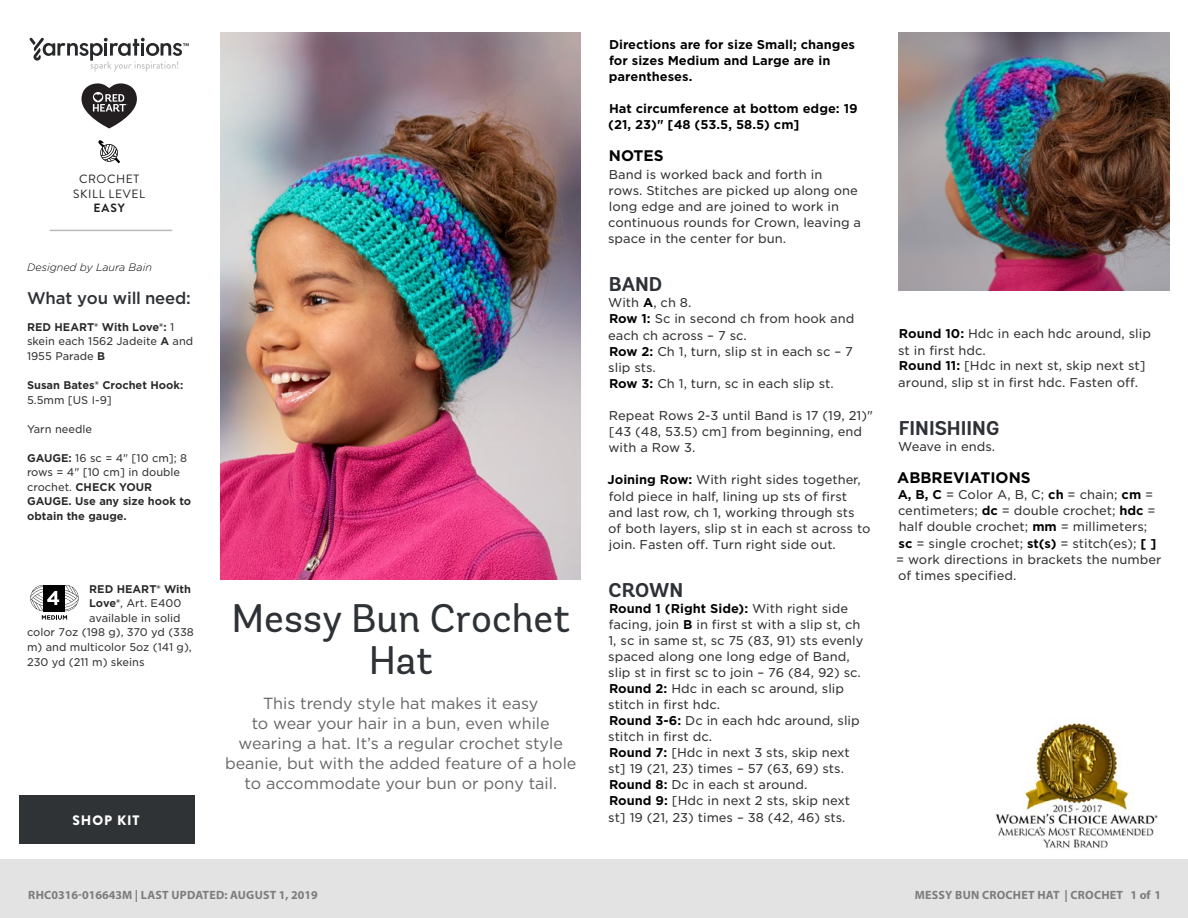
<style>
.page{position:relative;width:1188px;height:918px;background:#fff}
.page>*{position:absolute;margin:0;border:0;box-sizing:border-box;transform-origin:0 0}
.t1{font:39.9px/42.2px "Andes Rounded";color:#2e3236;text-align:center}
.t2{font:700 19.95px "Andes Rounded";color:#2e3236}
.t3{font:500 16.8px "Gotham";letter-spacing:-.01em;color:#2e3236}
.t4{font:16.05px/20px "Gotham";color:#636466;text-align:center}
.t5{font:700 15.3px "Gotham";color:#000}
.t6{font:900 13.65px "Brandon Grotesque";letter-spacing:.065em;color:#fff}
.t7{font:12.3px/16px "Gotham S Sm";color:#333334}
.t8{font:700 12.3px/16px "Gotham S Sm";color:#000}
.t9{font:700 12px "Myriad Pro";letter-spacing:.02em;color:#7d7d7d}
.Skill_Level{font:12px "Brandon Grotesque";letter-spacing:.05em;color:#231f20}
.Skill_Level-2{font:700 12px "Brandon Grotesque";color:#231f20}
.t10{font:10.65px/14.5px "Gotham S Sm";color:#333334}
.t11{font:700 10.65px/14.5px "Gotham S Sm";color:#292829}
.t12{font:italic 300 10.65px "Gotham Rounded";color:#000}
.t13{font:10.65px "Gotham S Sm";color:#58595b}
.t14{font:9.15px "Gotham";letter-spacing:.02em;color:#58595b}
.s1{font-weight:700;color:#292829}
.s2{font-weight:400;color:#333334}
.s3{font-weight:700;color:#000}
.s4{font-weight:500}
</style>
<div class="page">
<svg style="left:30px;top:585px;width:49px;height:35px"></svg>
<img style="left:221px;top:33px;width:360px;height:547px">
<img style="left:995px;top:722px;width:163px;height:126px">
<img style="left:899px;top:33px;width:270px;height:257px">
<div style="left:0;top:860px;width:1188px;height:58px;background:#e4e3e3"></div>
<svg style="left:98px;top:140px;width:22px;height:23px"></svg>
<svg style="left:30px;top:38px;width:159px;height:34px"></svg>
<svg style="left:81px;top:83px;width:56px;height:45px"></svg>
<hr style="left:50px;top:230px;width:122px;height:1px;background:#bbbaba">
<div style="left:19px;top:795px;width:175px;height:48px;background:#2f3336"></div>
<p class="Skill_Level" style="left:79px;top:171px;width:62px">CROCHET</p>
<p class="Skill_Level" style="left:73px;top:185px;width:73px">SKILL LEVEL</p>
<p class="Skill_Level-2" style="left:94px;top:200px;width:33px">EASY</p>
<p class="t12" style="left:27px;top:261px;width:126px">Designed by Laura Bain</p>
<p class="t3" style="left:27px;top:287px;width:165px">What you will need:</p>
<p class="t10" style="left:27px;top:319px;width:168px"><span class="s1">RED HEART® With Love®:</span> 1 skein each 1562 Jadeite <span class="s1">A</span> and<br>1955 Parade <span class="s1">B</span></p>
<p class="t11" style="left:27px;top:378px;width:158px">Susan Bates® Crochet Hook:<br><span class="s2">5.5mm [US I-9]</span></p>
<p class="t10" style="left:27px;top:421px;width:67px">Yarn needle</p>
<p class="t11" style="left:27px;top:451px;width:166px">GAUGE: <span class="s2">16 sc = 4" [10 cm]; 8 rows = 4" [10 cm] in double crochet.</span> CHECK YOUR<br>GAUGE. Use any size hook to obtain the gauge.</p>
<p class="t11" style="left:89px;top:582px;width:103px">RED HEART® With</p>
<p class="t10" style="left:89px;top:596px;width:94px"><span class="s1">Love®</span>, Art. E400</p>
<p class="t10" style="left:89px;top:611px;width:93px">available in solid</p>
<p class="t10" style="left:27px;top:625px;width:168px">color 7oz (198 g), 370 yd (338</p>
<p class="t10" style="left:27px;top:640px;width:166px">m) and multicolor 5oz (141 g),</p>
<p class="t10" style="left:27px;top:654px;width:119px">230 yd (211 m) skeins</p>
<p class="t6" style="left:72px;top:810px;width:69px">SHOP KIT</p>
<p class="t1" style="left:231px;top:597px;width:340px">Messy Bun Crochet<br>Hat</p>
<p class="t4" style="left:225px;top:693px;width:353px">This trendy style hat makes it easy<br>to wear your hair in a bun, even while wearing a hat. It’s a regular crochet style beanie, but with the added feature of a hole to accommodate your bun or pony tail.</p>
<p class="t8" style="left:609px;top:36px;width:248px">Directions are for size Small; changes for sizes Medium and Large are in parentheses.</p>
<p class="t8" style="left:608px;top:101px;width:251px">Hat circumference at bottom edge: 19 (21, 23)" [48 (53.5, 58.5) cm]</p>
<p class="t5" style="left:609px;top:146px;width:56px">NOTES</p>
<p class="t7" style="left:608px;top:166px;width:254px">Band is worked back and forth in<br>rows. Stitches are picked up along one long edge and are joined to work in continuous rounds for Crown, leaving a space in the center for bun.</p>
<p class="t2" style="left:609px;top:272px;width:55px">BAND</p>
<p class="t7" style="left:608px;top:295px;width:248px">With <span class="s3">A</span>, ch 8.<br><span class="s3">Row 1:</span> Sc in second ch from hook and each ch across – 7 sc.<br><span class="s3">Row 2:</span> Ch 1, turn, slip st in each sc – 7 slip sts.<br><span class="s3">Row 3:</span> Ch 1, turn, sc in each slip st.</p>
<p class="t7" style="left:609px;top:407px;width:266px">Repeat Rows 2-3 until Band is 17 (19, 21)" [43 (48, 53.5) cm] from beginning, end with a Row 3.</p>
<p class="t7" style="left:607px;top:471px;width:265px"><span class="s3">Joining Row:</span> With right sides together, fold piece in half, lining up sts of first and last row, ch 1, working through sts<br>of both layers, slip st in each st across to join. Fasten off. Turn right side out.</p>
<p class="t2" style="left:609px;top:578px;width:76px">CROWN</p>
<p class="t7" style="left:608px;top:600px;width:257px"><span class="s3">Round 1 (Right Side):</span> With right side facing, join <span class="s3">B</span> in first st with a slip st, ch 1, sc in same st, sc 75 (83, 91) sts evenly spaced along one long edge of Band, slip st in first sc to join – 76 (84, 92) sc.<br><span class="s3">Round 2:</span> Hdc in each sc around, slip stitch in first hdc.<br><span class="s3">Round 3-6:</span> Dc in each hdc around, slip stitch in first dc.<br><span class="s3">Round 7:</span> [Hdc in next 3 sts, skip next st] 19 (21, 23) times – 57 (63, 69) sts.</p>
<p class="t7" style="left:608px;top:777px;width:243px"><span class="s3">Round 8:</span> Dc in each st around.<br><span class="s3">Round 9:</span> [Hdc in next 2 sts, skip next st] 19 (21, 23) times – 38 (42, 46) sts.</p>
<p class="t7" style="left:898px;top:326px;width:254px"><span class="s3">Round 10:</span> Hdc in each hdc around, slip st in first hdc.<br><span class="s3">Round 11:</span> [Hdc in next st, skip next st] around, slip st in first hdc. Fasten off.</p>
<p class="t2" style="left:899px;top:416px;width:102px">FINISHIING</p>
<p class="t7" style="left:898px;top:438px;width:98px">Weave in ends.</p>
<p class="t5" style="left:897px;top:468px;width:135px">ABBREVIATIONS</p>
<p class="t7" style="left:896px;top:486px;width:267px"><span class="s3">A, B, C</span> = Color A, B, C; <span class="s3">ch</span> = chain; <span class="s3">cm</span> = centimeters; <span class="s3">dc</span> = double crochet; <span class="s3">hdc</span> = half double crochet; <span class="s3">mm</span> = millimeters; <span class="s3">sc</span> = single crochet; <span class="s3">st(s)</span> = stitch(es); <span class="s3">[ ] </span>= work directions in brackets the number of times specified.</p>
<p class="t9" style="left:28px;top:887px;width:291px">RHC0316-016643M | LAST UPDATED: AUGUST 1, 2019</p>
<p class="t9" style="left:915px;top:887px;width:248px">MESSY BUN CROCHET HAT | CROCHET 1 of 1</p>
<p class="t14" style="left:27px;top:892px;width:98px">©2017 Coats &amp; Clark</p>
<p class="t13" style="left:1103px;top:890px;width:61px">Page <span class="s4">1</span> of <span class="s4">1</span></p>
</div>
